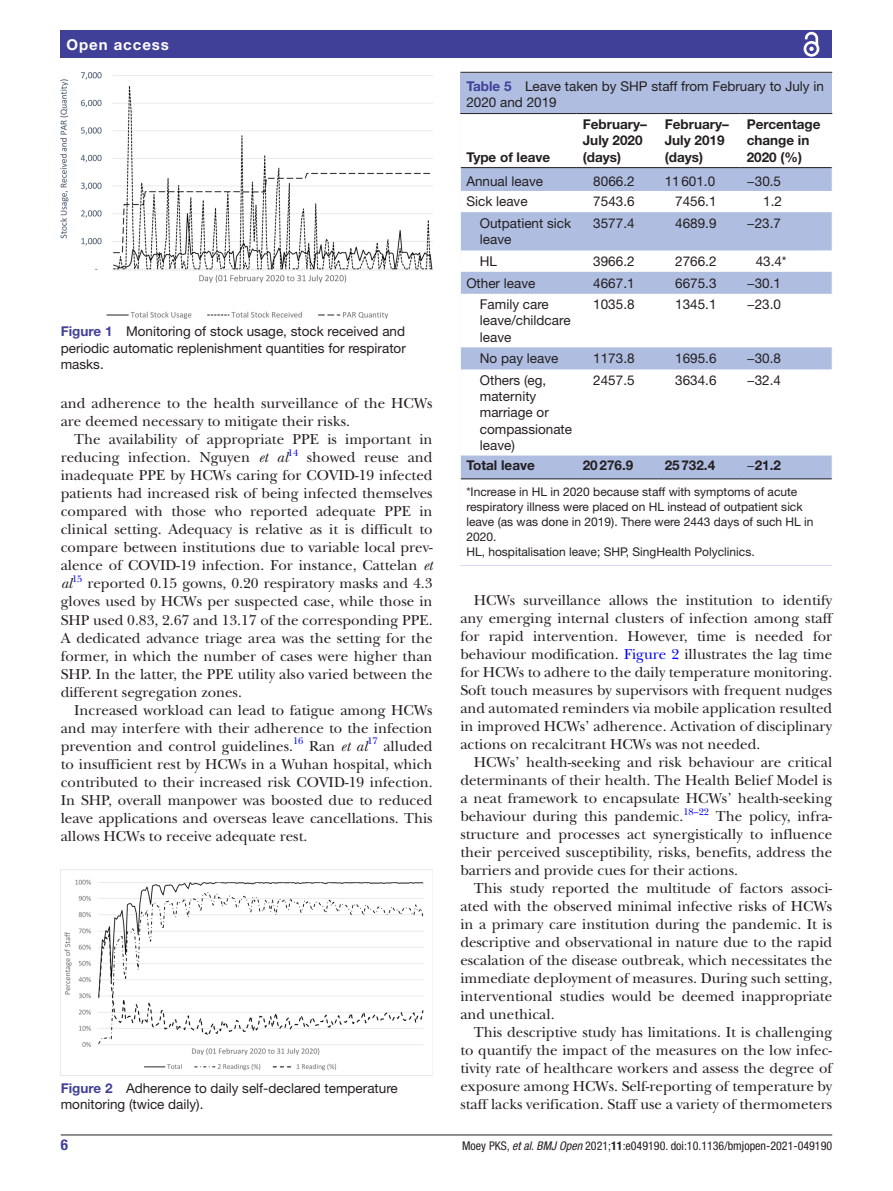
<style>
.page{position:relative;width:893px;height:1191px;background:#fff}
.page>*{position:absolute;margin:0;border:0;box-sizing:border-box;transform-origin:0 0}
.t1{font:15px/18px "New Baskerville";color:#231f20;text-align:justify}
.t2{font:700 15px "Helvetica Neue LT Std";letter-spacing:.065em;color:#fff}
.t3{font:italic 15px "New Baskerville";color:#231f20}
.t4{font:700 condensed 15px "Helvetica Neue LT Std";color:#414099}
.t5{font:13.5px/16.2px "Helvetica Neue LT Std";color:#231f20}
.t6{font:700 13.5px/16.2px "Helvetica Neue LT Std";color:#231f20}
.t7{font:12px/15px "Helvetica Neue LT Std";color:#231f20}
.t8{font:condensed 12px "Helvetica Neue LT Std";color:#231f20}
.t9{font:9.9px "New Baskerville";color:#00f}
.s1{font-weight:700;color:#414099}
.s2{font-style:italic}
.s3{font-style:normal}
.s4{font-weight:400}
.s5{color:#00f}
.s6{font-weight:700}
</style>
<div class="page">
<hr style="left:61px;top:1134px;width:771px;height:1px;background:#231f20">
<div style="left:61px;top:31px;width:771px;height:27px;background:#414099"></div>
<svg style="left:803px;top:31px;width:17px;height:26px"></svg>
<img style="left:61px;top:73px;width:372px;height:246px">
<img style="left:61px;top:869px;width:372px;height:206px">
<div style="left:460px;top:73px;width:372px;height:492px;background:#afbde1"></div>
<hr style="left:460px;top:72px;width:372px;height:1px;background:#231f20">
<div style="left:461px;top:114px;width:371px;height:451px;background:#fff"></div>
<svg style="left:461px;top:168px;width:371px;height:310px;fill:#fff"></svg>
<hr style="left:460px;top:113px;width:117px;height:1px;background:#231f20">
<hr style="left:460px;top:167px;width:117px;height:1px;background:#231f20">
<hr style="left:577px;top:113px;width:82px;height:1px;background:#231f20">
<hr style="left:577px;top:167px;width:82px;height:1px;background:#231f20">
<hr style="left:659px;top:113px;width:82px;height:1px;background:#231f20">
<hr style="left:659px;top:167px;width:82px;height:1px;background:#231f20">
<hr style="left:741px;top:113px;width:91px;height:1px;background:#231f20">
<hr style="left:741px;top:167px;width:91px;height:1px;background:#231f20">
<hr style="left:577px;top:478px;width:82px;height:1px;background:#231f20">
<hr style="left:659px;top:478px;width:82px;height:1px;background:#231f20">
<hr style="left:741px;top:478px;width:91px;height:1px;background:#231f20">
<hr style="left:460px;top:478px;width:117px;height:1px;background:#231f20">
<hr style="left:460px;top:114px;width:1px;height:54px;background:#fff">
<svg style="left:460px;top:168px;width:1px;height:44px"></svg>
<hr style="left:460px;top:212px;width:1px;height:38px;background:#fff">
<svg style="left:460px;top:250px;width:1px;height:43px"></svg>
<hr style="left:460px;top:293px;width:1px;height:54px;background:#fff">
<svg style="left:460px;top:347px;width:1px;height:22px"></svg>
<hr style="left:460px;top:369px;width:1px;height:87px;background:#fff">
<svg style="left:460px;top:456px;width:1px;height:23px"></svg>
<hr style="left:460px;top:479px;width:1px;height:86px;background:#fff">
<hr style="left:466px;top:541px;width:366px;height:1px;background:#fff">
<hr style="left:466px;top:556px;width:366px;height:1px;background:#fff">
<p class="t2" style="left:66px;top:35px;width:104px">Open access</p>
<p class="t5" style="left:61px;top:323px;width:347px;text-align:justify"><span class="s1">Figure 1</span> Monitoring of stock usage, stock received and periodic automatic replenishment quantities for respirator masks.</p>
<p class="t1" style="left:61px;top:394px;width:373px">and adherence to the health surveillance of the HCWs are deemed necessary to mitigate their risks.</p>
<p class="t1" style="left:61px;top:431px;width:373px;text-indent:14px">The availability of appropriate PPE is important in reducing infection. Nguyen <span class="s2">et al</span></p>
<p class="t9" style="left:288px;top:447px;width:12px">14</p>
<p class="t1" style="left:61px;top:449px;width:373px;text-indent:246px">showed reuse and inadequate PPE by HCWs caring for COVID-19 infected patients had increased risk of being infected themselves compared with those who reported adequate PPE in clinical setting. Adequacy is relative as it is difficult to compare between institutions due to variable local prev&shy;alence of COVID-19 infection. For instance, Cattelan <span class="s2">et al</span></p>
<p class="t9" style="left:72px;top:573px;width:12px">15</p>
<p class="t1" style="left:61px;top:575px;width:373px;text-indent:27px">reported 0.15 gowns, 0.20 respiratory masks and 4.3 gloves used by HCWs per suspected case, while those in SHP used 0.83, 2.67 and 13.17 of the corresponding PPE.<br>A dedicated advance triage area was the setting for the former, in which the number of cases were higher than SHP. In the latter, the PPE utility also varied between the different segregation zones.</p>
<p class="t1" style="left:61px;top:701px;width:373px;text-indent:14px">Increased workload can lead to fatigue among HCWs and may interfere with their adherence to the infection prevention and control guidelines.</p>
<p class="t9" style="left:367px;top:735px;width:12px">17</p>
<p class="t1" style="left:61px;top:737px;width:373px;text-indent:323px">alluded to insufficient rest by HCWs in a Wuhan hospital, which contributed to their increased risk COVID-19 infection.<br>In SHP, overall manpower was boosted due to reduced leave applications and overseas leave cancellations. This allows HCWs to receive adequate rest.</p>
<p class="t9" style="left:293px;top:735px;width:12px">16</p>
<p class="t3" style="left:309px;top:737px;width:60px"><span class="s3">Ran</span> et al</p>
<p class="t5" style="left:61px;top:1080px;width:339px"><span class="s1">Figure 2</span> Adherence to daily self-declared temperature monitoring (twice daily).</p>
<p class="t5" style="left:466px;top:77px;width:359px"><span class="s1">Table 5</span> Leave taken by SHP staff from February to July in<br>2020 and 2019</p>
<p class="t6" style="left:466px;top:148px;width:86px">Type of leave</p>
<p class="t6" style="left:583px;top:116px;width:66px">February–<br>July 2020 (days)</p>
<p class="t6" style="left:665px;top:116px;width:66px">February–<br>July 2019 (days)</p>
<p class="t6" style="left:747px;top:116px;width:75px">Percentage change in<br>2020 (%)</p>
<p class="t5" style="left:466px;top:173px;width:78px">Annual leave</p>
<p class="t5" style="left:593px;top:173px;width:43px">8066.2</p>
<p class="t5" style="left:665px;top:173px;width:52px">11601.0</p>
<p class="t5" style="left:747px;top:173px;width:36px">−30.5</p>
<p class="t5" style="left:466px;top:193px;width:63px">Sick leave</p>
<p class="t5" style="left:593px;top:193px;width:43px">7543.6</p>
<p class="t5" style="left:675px;top:193px;width:43px">7456.1</p>
<p class="t5" style="left:763px;top:193px;width:20px">1.2</p>
<p class="t5" style="left:480px;top:215px;width:93px">Outpatient sick leave</p>
<p class="t5" style="left:593px;top:215px;width:43px">3577.4</p>
<p class="t5" style="left:675px;top:215px;width:43px">4689.9</p>
<p class="t5" style="left:747px;top:215px;width:36px">−23.7</p>
<p class="t5" style="left:480px;top:253px;width:19px">HL</p>
<p class="t5" style="left:593px;top:253px;width:43px">3966.2</p>
<p class="t5" style="left:675px;top:253px;width:43px">2766.2</p>
<p class="t5" style="left:756px;top:253px;width:33px">43.4*</p>
<p class="t5" style="left:466px;top:274px;width:71px">Other leave</p>
<p class="t5" style="left:593px;top:274px;width:43px">4667.1</p>
<p class="t5" style="left:675px;top:274px;width:43px">6675.3</p>
<p class="t5" style="left:747px;top:274px;width:36px">−30.1</p>
<p class="t5" style="left:480px;top:296px;width:92px">Family care leave/childcare leave</p>
<p class="t5" style="left:593px;top:296px;width:43px">1035.8</p>
<p class="t5" style="left:675px;top:296px;width:43px">1345.1</p>
<p class="t5" style="left:747px;top:296px;width:36px">−23.0</p>
<p class="t5" style="left:480px;top:350px;width:80px">No pay leave</p>
<p class="t5" style="left:593px;top:350px;width:43px">1173.8</p>
<p class="t5" style="left:675px;top:350px;width:43px">1695.6</p>
<p class="t5" style="left:747px;top:350px;width:36px">−30.8</p>
<p class="t5" style="left:480px;top:372px;width:94px">Others (eg, maternity marriage or compassionate leave)</p>
<p class="t5" style="left:593px;top:372px;width:43px">2457.5</p>
<p class="t5" style="left:675px;top:372px;width:43px">3634.6</p>
<p class="t5" style="left:747px;top:372px;width:36px">−32.4</p>
<p class="t6" style="left:466px;top:457px;width:70px">Total leave</p>
<p class="t6" style="left:583px;top:457px;width:52px">20276.9</p>
<p class="t6" style="left:665px;top:457px;width:52px">25732.4</p>
<p class="t6" style="left:747px;top:457px;width:36px"><span class="s4">−</span>21.2</p>
<p class="t7" style="left:466px;top:484px;width:349px">*Increase in HL in 2020 because staff with symptoms of acute respiratory illness were placed on HL instead of outpatient sick leave (as was done in 2019). There were 2443 days of such HL in 2020.<br>HL, hospitalisation leave; SHP, SingHealth Polyclinics.</p>
<p class="t1" style="left:460px;top:591px;width:373px;text-indent:14px">HCWs surveillance allows the institution to identify any emerging internal clusters of infection among staff for rapid intervention. However, time is needed for behaviour modification. <span class="s5">Figure 2</span> illustrates the lag time for HCWs to adhere to the daily temperature monitoring.<br>Soft touch measures by supervisors with frequent nudges and automated reminders via mobile application resulted in improved HCWs’ adherence. Activation of disciplinary actions on recalcitrant HCWs was not needed.</p>
<p class="t1" style="left:460px;top:753px;width:373px;text-indent:14px">HCWs’ health-seeking and risk behaviour are critical determinants of their health. The Health Belief Model is a neat framework to encapsulate HCWs’ health-seeking behaviour during this pandemic.</p>
<p class="t9" style="left:683px;top:805px;width:27px">18–22</p>
<p class="t1" style="left:460px;top:807px;width:373px;text-indent:255px">The policy, infra&shy;structure and processes act synergistically to influence their perceived susceptibility, risks, benefits, address the barriers and provide cues for their actions.</p>
<p class="t1" style="left:460px;top:879px;width:373px;text-indent:14px">This study reported the multitude of factors associ&shy;ated with the observed minimal infective risks of HCWs in a primary care institution during the pandemic. It is descriptive and observational in nature due to the rapid escalation of the disease outbreak, which necessitates the immediate deployment of measures. During such setting, interventional studies would be deemed inappropriate and unethical.</p>
<p class="t1" style="left:460px;top:1023px;width:373px;text-indent:14px">This descriptive study has limitations. It is challenging to quantify the impact of the measures on the low infec&shy;tivity rate of healthcare workers and assess the degree of exposure among HCWs. Self-reporting of temperature by staff lacks verification. Staff use a variety of thermometers</p>
<p class="t4" style="left:61px;top:1135px;width:9px">6</p>
<p class="t8" style="left:462px;top:1138px;width:372px">Moey PKS, <span class="s2">et al</span>. <span class="s2">BMJ Open</span> 2021;<span class="s6">11</span>:e049190. doi:10.1136/bmjopen-2021-049190</p>
</div>
